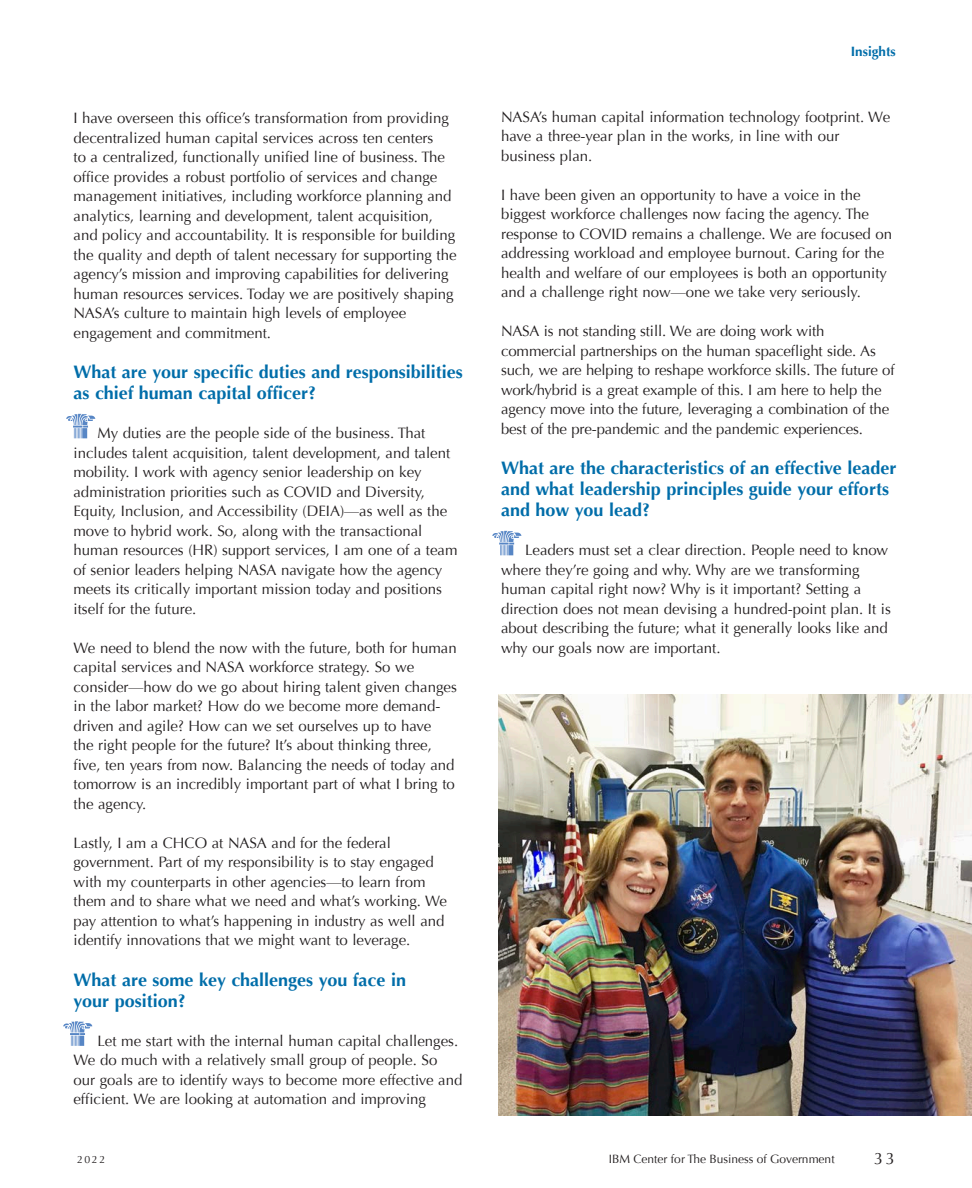
<style>
.page{position:relative;width:972px;height:1188px;background:#fff}
.page>*{position:absolute;margin:0;border:0;box-sizing:border-box;transform-origin:0 0}
.t1{font:700 18px/21px "Optima";color:#006da9}
.t2{font:16.5px "Optima";color:#231f20}
.t3{font:15px/19.5px "Optima";color:#231f20}
.t4{font:700 13.5px "Optima";color:#006da9}
.t5{font:12px "Optima";color:#231f20}
.t6{font:10.5px "Optima";color:#231f20}
</style>
<div class="page">
<svg style="left:66px;top:414px;width:29px;height:24px"></svg>
<svg style="left:63px;top:1021px;width:29px;height:25px"></svg>
<svg style="left:492px;top:531px;width:29px;height:24px"></svg>
<img style="left:499px;top:694px;width:473px;height:421px">
<p class="t3" style="left:74px;top:109px;width:385px">I have overseen this office’s transformation from providing decentralized human capital services across ten centers<br>to a centralized, functionally unified line of business. The office provides a robust portfolio of services and change management initiatives, including workforce planning and analytics, learning and development, talent acquisition, and policy and accountability. It is responsible for building the quality and depth of talent necessary for supporting the agency’s mission and improving capabilities for delivering human resources services. Today we are positively shaping NASA’s culture to maintain high levels of employee engagement and commitment.</p>
<p class="t1" style="left:74px;top:362px;width:391px">What are your specific duties and responsibilities as chief human capital officer?</p>
<p class="t3" style="left:73px;top:424px;width:386px;text-indent:24px">My duties are the people side of the business. That includes talent acquisition, talent development, and talent mobility. I work with agency senior leadership on key administration priorities such as COVID and Diversity, Equity, Inclusion, and Accessibility (DEIA)—as well as the move to hybrid work. So, along with the transactional human resources (HR) support services, I am one of a team of senior leaders helping NASA navigate how the agency meets its critically important mission today and positions itself for the future.</p>
<p class="t3" style="left:73px;top:638px;width:385px">We need to blend the now with the future, both for human capital services and NASA workforce strategy. So we consider—how do we go about hiring talent given changes in the labor market? How do we become more demand&shy;driven and agile? How can we set ourselves up to have<br>the right people for the future? It’s about thinking three, five, ten years from now. Balancing the needs of today and tomorrow is an incredibly important part of what I bring to the agency.</p>
<p class="t3" style="left:73px;top:833px;width:375px">Lastly, I am a CHCO at NASA and for the federal government. Part of my responsibility is to stay engaged with my counterparts in other agencies—to learn from them and to share what we need and what’s working. We pay attention to what’s happening in industry as well and identify innovations that we might want to leverage.</p>
<p class="t1" style="left:74px;top:969px;width:334px">What are some key challenges you face in your position?</p>
<p class="t3" style="left:73px;top:1031px;width:390px;text-indent:24px">Let me start with the internal human capital challenges.<br>We do much with a relatively small group of people. So our goals are to identify ways to become more effective and efficient. We are looking at automation and improving</p>
<p class="t4" style="left:851px;top:44px;width:47px">Insights</p>
<p class="t3" style="left:501px;top:107px;width:391px">NASA’s human capital information technology footprint. We have a three-year plan in the works, in line with our business plan.</p>
<p class="t3" style="left:501px;top:185px;width:393px">I have been given an opportunity to have a voice in the biggest workforce challenges now facing the agency. The response to COVID remains a challenge. We are focused on addressing workload and employee burnout. Caring for the health and welfare of our employees is both an opportunity and a challenge right now—one we take very seriously.</p>
<p class="t3" style="left:501px;top:322px;width:395px">NASA is not standing still. We are doing work with commercial partnerships on the human spaceflight side. As such, we are helping to reshape workforce skills. The future of work/hybrid is a great example of this. I am here to help the agency move into the future, leveraging a combination of the best of the pre-pandemic and the pandemic experiences.</p>
<p class="t1" style="left:501px;top:458px;width:397px">What are the characteristics of an effective leader and what leadership principles guide your efforts and how you lead?</p>
<p class="t3" style="left:501px;top:541px;width:391px;text-indent:24px">Leaders must set a clear direction. People need to know where they’re going and why. Why are we transforming human capital right now? Why is it important? Setting a direction does not mean devising a hundred-point plan. It is about describing the future; what it generally looks like and why our goals now are important.</p>
<p class="t6" style="left:77px;top:1154px;width:30px">2022</p>
<p class="t5" style="left:609px;top:1152px;width:227px">IBM Center for The Business of Government</p>
<p class="t2" style="left:874px;top:1149px;width:22px">33</p>
</div>
